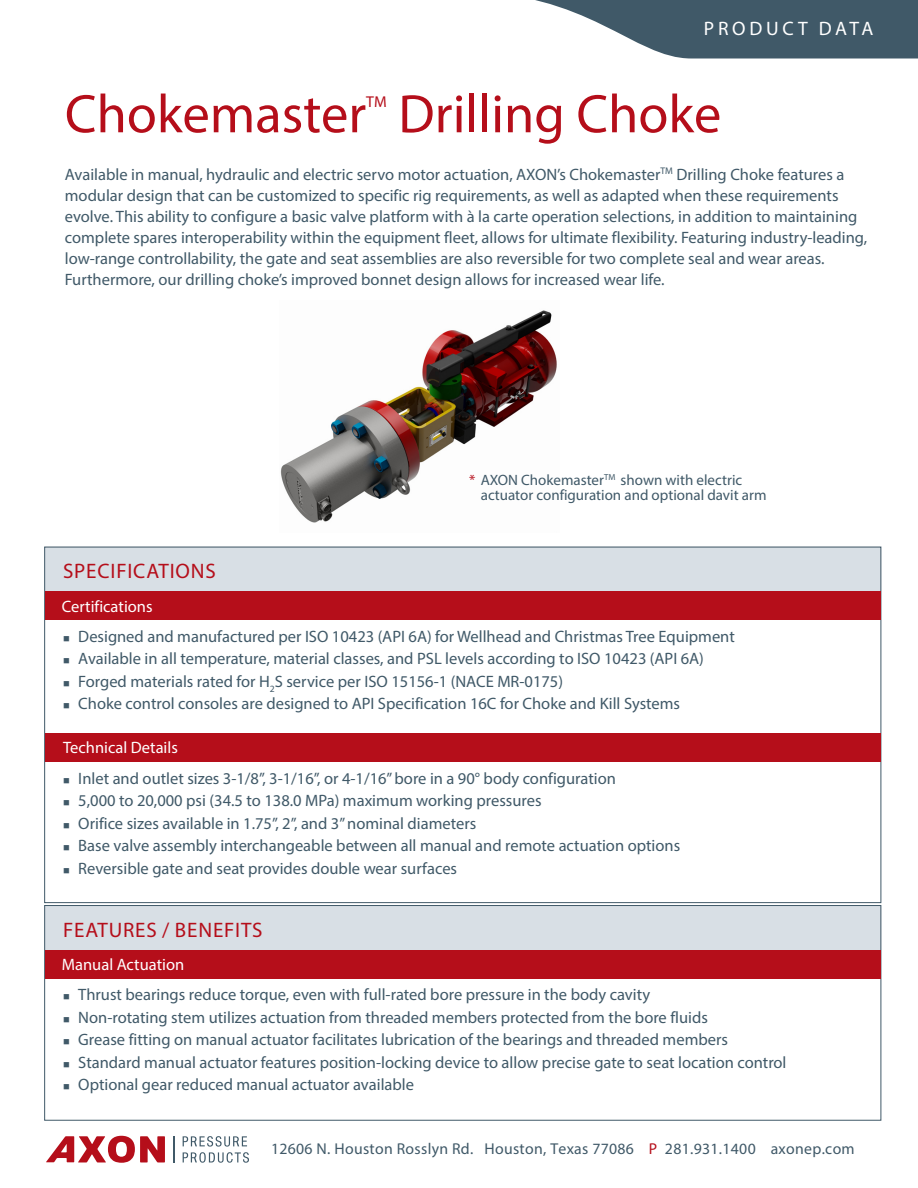
<style>
.page{position:relative;width:918px;height:1188px;background:#fff}
.page>*{position:absolute;margin:0;border:0;box-sizing:border-box;transform-origin:0 0}
.t1{font:54.6px "Myriad Pro";color:#b50e1a}
.t2{font:21px "Myriad Pro";letter-spacing:.04em;color:#b50e1a}
.t3{font:19.5px "Myriad Pro";letter-spacing:.19em;color:#fff}
.t4{font:16.5px/21px "Myriad Pro";color:#405968}
.t5{font:16.5px "Myriad Pro";color:#fff}
.t6{font:15.75px "Myriad Pro";letter-spacing:.02em;color:#405968}
.t7{font:15.75px "Myriad Pro";color:#b50e1a}
.t8{font:15px/15px "Myriad Pro";color:#405968}
.s1{color:#b50e1a}
</style>
<div class="page">
<svg style="left:46px;top:1136px;width:119px;height:27px"></svg>
<svg style="left:173px;top:1136px;width:1px;height:26px"></svg>
<svg style="left:183px;top:1136px;width:66px;height:27px"></svg>
<svg style="left:535px;top:0;width:383px;height:58px"></svg>
<div style="left:45px;top:547px;width:836px;height:45px;background:#d8dfe5"></div>
<div style="left:45px;top:592px;width:836px;height:28px;background:#b50e1a"></div>
<div style="left:45px;top:733px;width:836px;height:29px;background:#b50e1a"></div>
<img style="left:280px;top:310px;width:277px;height:213px">
<div style="left:45px;top:906px;width:836px;height:44px;background:#d8dfe5"></div>
<div style="left:44px;top:905px;width:837px;height:216px;border:1px solid #405968"></div>
<div style="left:45px;top:950px;width:836px;height:29px;background:#b50e1a"></div>
<p class="t3" style="left:704px;top:16px;width:171px">PRODUCT DATA</p>
<p class="t1" style="left:65px;top:80px;width:303px">Chokemaster</p>
<p class="t7" style="left:366px;top:92px;width:22px">TM</p>
<p class="t1" style="left:398px;top:80px;width:325px">Drilling Choke</p>
<p class="t4" style="left:65px;top:164px;width:804px">Available in manual, hydraulic and electric servo motor actuation, AXON’s Chokemaster<sup>TM</sup> Drilling Choke features a modular design that can be customized to specific rig requirements, as well as adapted when these requirements evolve. This ability to configure a basic valve platform with à la carte operation selections, in addition to maintaining complete spares interoperability within the equipment fleet, allows for ultimate flexibility. Featuring industry-leading, low-range controllability, the gate and seat assemblies are also reversible for two complete seal and wear areas.</p>
<p class="t4" style="left:65px;top:269px;width:601px">Furthermore, our drilling choke’s improved bonnet design allows for increased wear life.</p>
<p class="t2" style="left:63px;top:558px;width:154px">SPECIFICATIONS</p>
<p class="t5" style="left:62px;top:596px;width:92px">Certifications</p>
<p class="t8" style="left:481px;top:472px;width:287px;text-indent:-12px"><span class="s1">*</span> AXON Chokemaster<sup>TM</sup> shown with electric actuator configuration and optional davit arm</p>
<p class="t4" style="left:63px;top:626px;width:673px">■ Designed and manufactured per ISO 10423 (API 6A) for Wellhead and Christmas Tree Equipment</p>
<p class="t4" style="left:63px;top:648px;width:642px">■ Available in all temperature, material classes, and PSL levels according to ISO 10423 (API 6A)</p>
<p class="t4" style="left:63px;top:671px;width:501px">■ Forged materials rated for H<sub>2</sub>S service per ISO 15156-1 (NACE MR-0175)</p>
<p class="t4" style="left:63px;top:693px;width:618px">■ Choke control consoles are designed to API Specification 16C for Choke and Kill Systems</p>
<p class="t5" style="left:63px;top:738px;width:116px">Technical Details</p>
<p class="t4" style="left:63px;top:768px;width:554px">■ Inlet and outlet sizes 3-1/8”, 3-1/16”, or 4-1/16” bore in a 90° body configuration</p>
<p class="t4" style="left:63px;top:790px;width:480px">■ 5,000 to 20,000 psi (34.5 to 138.0 MPa) maximum working pressures</p>
<p class="t4" style="left:63px;top:813px;width:415px">■ Orifice sizes available in 1.75”, 2”, and 3” nominal diameters</p>
<p class="t4" style="left:63px;top:835px;width:618px">■ Base valve assembly interchangeable between all manual and remote actuation options</p>
<p class="t4" style="left:63px;top:858px;width:395px">■ Reversible gate and seat provides double wear surfaces</p>
<p class="t2" style="left:63px;top:917px;width:201px">FEATURES / BENEFITS</p>
<p class="t5" style="left:62px;top:955px;width:124px">Manual Actuation</p>
<p class="t4" style="left:63px;top:984px;width:588px">■ Thrust bearings reduce torque, even with full-rated bore pressure in the body cavity</p>
<p class="t4" style="left:63px;top:1007px;width:646px">■ Non-rotating stem utilizes actuation from threaded members protected from the bore fluids</p>
<p class="t4" style="left:63px;top:1029px;width:666px">■ Grease fitting on manual actuator facilitates lubrication of the bearings and threaded members</p>
<p class="t4" style="left:63px;top:1052px;width:725px">■ Standard manual actuator features position-locking device to allow precise gate to seat location control</p>
<p class="t4" style="left:63px;top:1074px;width:352px">■ Optional gear reduced manual actuator available</p>
<p class="t6" style="left:271px;top:1139px;width:585px">12606 N. Houston Rosslyn Rd. Houston, Texas 77086 <span class="s1">P</span> 281.931.1400 axonep.com</p>
</div>
